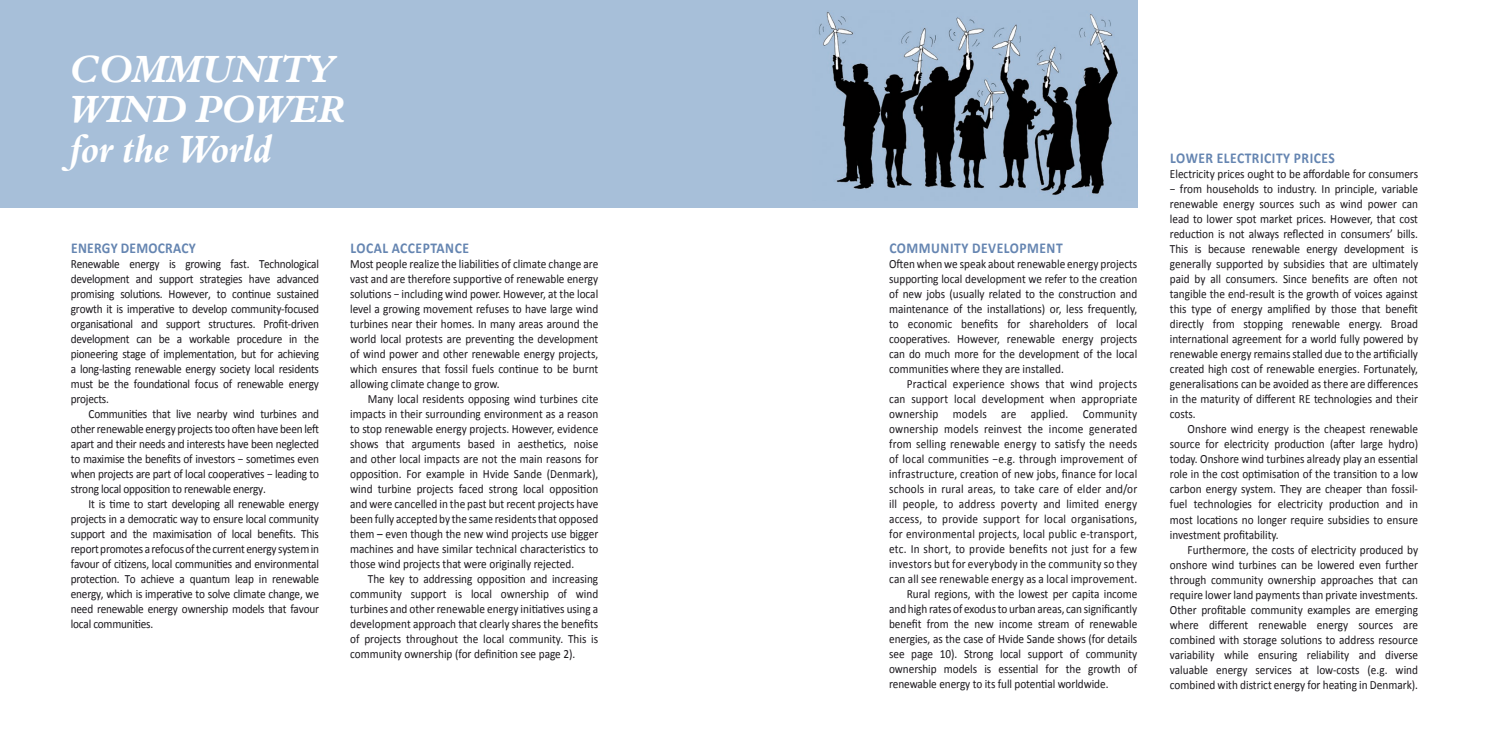
<style>
.page{position:relative;width:1489px;height:745px;background:#fff}
.page>*{position:absolute;margin:0;border:0;box-sizing:border-box;transform-origin:0 0}
.t1{font:italic 700 38.75px "Aldine 401 EU";color:#fff}
.t2{font:700 15px "Calibri";letter-spacing:.04em;color:#6585b1;scale:.9 1}
.t3{font:700 15px "Calibri";letter-spacing:.02em;color:#6585b1;scale:.9 1}
.t4{font:12.5px/15px "Calibri";color:#1a171c;text-align:justify;scale:.9 1}
</style>
<div class="page">
<div style="left:0;top:0;width:1137px;height:207px;background:#a7bfd9"></div>
<img style="left:818px;top:12px;width:300px;height:183px">
<p class="t1" style="left:71px;top:45px;width:264px">COMMUNITY</p>
<p class="t1" style="left:71px;top:85px;width:276px">WIND POWER</p>
<p class="t1" style="left:71px;top:125px;width:204px">for the World</p>
<p class="t3" style="left:71px;top:238px;width:140px">ENERGY DEMOCRACY</p>
<p class="t4" style="left:71px;top:255px;width:277px">Renewable energy is growing fast. Technological development and support strategies have advanced promising solutions. However, to continue sustained growth it is imperative to develop community-focused organisational and support structures. Profit-driven development can be a workable procedure in the pioneering stage of implementation, but for achieving a long-lasting renewable energy society local residents must be the foundational focus of renewable energy projects.</p>
<p class="t4" style="left:71px;top:405px;width:277px;text-indent:18px">Communities that live nearby wind turbines and other renewable energy projects too often have been left apart and their needs and interests have been neglected to maximise the benefits of investors − sometimes even when projects are part of local cooperatives − leading to strong local opposition to renewable energy.</p>
<p class="t4" style="left:71px;top:495px;width:277px;text-indent:18px">It is time to start developing all renewable energy projects in a democratic way to ensure local community support and the maximisation of local benefits. This report promotes a refocus of the current energy system in favour of citizens, local communities and environmental protection. To achieve a quantum leap in renewable energy, which is imperative to solve climate change, we need renewable energy ownership models that favour local communities.</p>
<p class="t2" style="left:350px;top:238px;width:133px">LOCAL ACCEPTANCE</p>
<p class="t4" style="left:350px;top:255px;width:277px">Most people realize the liabilities of climate change are vast and are therefore supportive of renewable energy solutions − including wind power. However, at the local level a growing movement refuses to have large wind turbines near their homes. In many areas around the world local protests are preventing the development of wind power and other renewable energy projects, which ensures that fossil fuels continue to be burnt allowing climate change to grow.</p>
<p class="t4" style="left:350px;top:390px;width:277px;text-indent:18px">Many local residents opposing wind turbines cite impacts in their surrounding environment as a reason to stop renewable energy projects. However, evidence shows that arguments based in aesthetics, noise and other local impacts are not the main reasons for opposition. For example in Hvide Sande (Denmark), wind turbine projects faced strong local opposition and were cancelled in the past but recent projects have been fully accepted by the same residents that opposed them – even though the new wind projects use bigger machines and have similar technical characteristics to those wind projects that were originally rejected.</p>
<p class="t4" style="left:350px;top:570px;width:277px;text-indent:18px">The key to addressing opposition and increasing community support is local ownership of wind turbines and other renewable energy initiatives using a development approach that clearly shares the benefits of projects throughout the local community. This is community ownership (for definition see page 2).</p>
<p class="t2" style="left:889px;top:238px;width:194px">COMMUNITY DEVELOPMENT</p>
<p class="t4" style="left:889px;top:255px;width:277px">Often when we speak about renewable energy projects supporting local development we refer to the creation of new jobs (usually related to the construction and maintenance of the installations) or, less frequently, to economic benefits for shareholders of local cooperatives. However, renewable energy projects can do much more for the development of the local communities where they are installed.</p>
<p class="t4" style="left:889px;top:375px;width:277px;text-indent:18px">Practical experience shows that wind projects can support local development when appropriate ownership models are applied. Community ownership models reinvest the income generated from selling renewable energy to satisfy the needs of local communities −e.g. through improvement of infrastructure, creation of new jobs, finance for local schools in rural areas, to take care of elder and/or ill people, to address poverty and limited energy access, to provide support for local organisations, for environmental projects, local public e-transport, etc. In short, to provide benefits not just for a few investors but for everybody in the community so they can all see renewable energy as a local improvement.</p>
<p class="t4" style="left:889px;top:585px;width:277px;text-indent:18px">Rural regions, with the lowest per capita income and high rates of exodus to urban areas, can significantly benefit from the new income stream of renewable energies, as the case of Hvide Sande shows (for details see page 10). Strong local support of community ownership models is essential for the growth of renewable energy to its full potential worldwide.</p>
<p class="t2" style="left:1170px;top:149px;width:184px">LOWER ELECTRICITY PRICES</p>
<p class="t4" style="left:1169px;top:166px;width:277px">Electricity prices ought to be affordable for consumers − from households to industry. In principle, variable renewable energy sources such as wind power can lead to lower spot market prices. However, that cost reduction is not always reflected in consumers’ bills.<br>This is because renewable energy development is generally supported by subsidies that are ultimately paid by all consumers. Since benefits are often not tangible the end-result is the growth of voices against this type of energy amplified by those that benefit directly from stopping renewable energy. Broad international agreement for a world fully powered by renewable energy remains stalled due to the artificially created high cost of renewable energies. Fortunately, generalisations can be avoided as there are differences in the maturity of different RE technologies and their costs.</p>
<p class="t4" style="left:1169px;top:421px;width:277px;text-indent:18px">Onshore wind energy is the cheapest renewable source for electricity production (after large hydro) today. Onshore wind turbines already play an essential role in the cost optimisation of the transition to a low carbon energy system. They are cheaper than fossil&shy;fuel technologies for electricity production and in most locations no longer require subsidies to ensure investment profitability.</p>
<p class="t4" style="left:1169px;top:541px;width:277px;text-indent:18px">Furthermore, the costs of electricity produced by onshore wind turbines can be lowered even further through community ownership approaches that can require lower land payments than private investments.<br>Other profitable community examples are emerging where different renewable energy sources are combined with storage solutions to address resource variability while ensuring reliability and diverse valuable energy services at low-costs (e.g. wind combined with district energy for heating in Denmark).</p>
</div>
